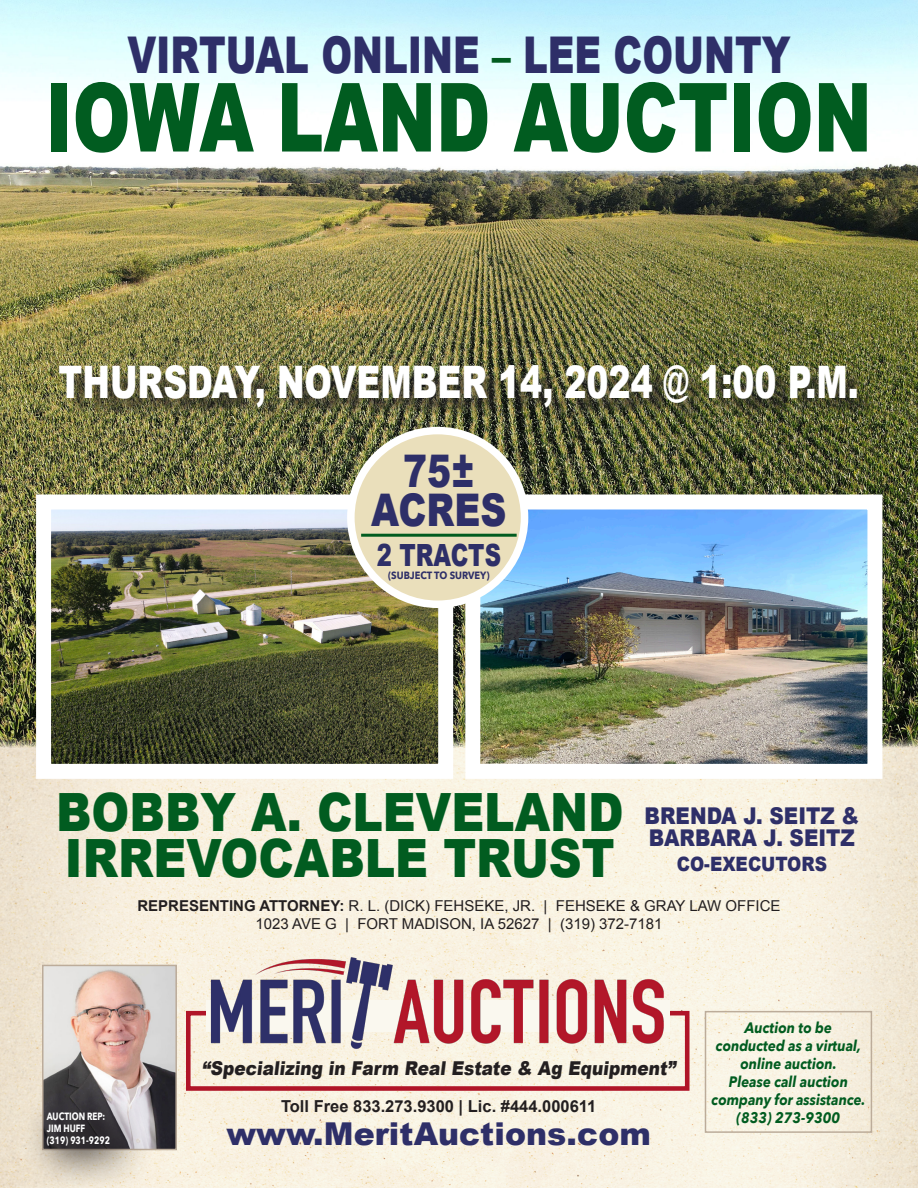
<style>
.page{position:relative;width:918px;height:1188px;background:#fff}
.page>*{position:absolute;margin:0;border:0;box-sizing:border-box;transform-origin:0 0}
.t1{font:900 95.55px "Arial";color:#015c20;scale:.73 1}
.t2{font:900 52.8px "Arial";color:#015c20;scale:.86 1}
.t3{font:900 50.7px "Arial";color:#2e2f68;scale:.73 1}
.t4{font:900 45px/39px "Arial";color:#2e2f68;text-align:center;scale:.8 1}
.t5{font:900 44.85px "Arial";color:#fff;scale:.74 1}
.t6{font:900 31.5px "Arial";letter-spacing:.005em;color:#2e2f68}
.t7{font:900 30.6px "Arial";color:#2e2f68;scale:.74 1}
.t8{font:900 23.1px/22.2px "Arial";color:#2e2f68;scale:.86 1}
.t9{font:900 19.8px "Arial";color:#2e2f68;scale:.86 1}
.t10{font:900 19.05px "Arial";color:#231f20;scale:.89 1}
.t11{font:700 16.5px "Arial";color:#231f20}
.t12{font:italic 700 15.15px/18.1px "Avenir Next";color:#015c20;text-align:center;scale:.89 1}
.t13{font:15px "Arial";color:#231f20}
.t14{font:700 10.5px "Avenir Next";color:#fff;scale:.78 1}
.t15{font:700 10.5px "Avenir Next";color:#2e2f68;scale:.89 1}
.s1{color:#015c20}
.s2{font-weight:700}
</style>
<div class="page">
<svg style="left:0;top:750px;width:918px;height:438px;fill:#f9f1e2"></svg>
<img style="left:0;top:0;width:918px;height:750px">
<div style="left:62px;top:368px;width:814px;height:57px;background:#231f20;opacity:.75"></div>
<img style="left:45px;top:968px;width:129px;height:179px">
<div style="left:42px;top:965px;width:135px;height:185px;border:2px solid #bcac9a"></div>
<div style="left:186px;top:1011px;width:504px;height:80px;border:5px solid #b01528"></div>
<img style="left:205px;top:953px;width:466px;height:100px">
<div style="left:22px;top:1087px;width:133px;height:101px;background:#231f20;opacity:.75"></div>
<img style="left:481px;top:511px;width:385px;height:252px">
<img style="left:52px;top:511px;width:385px;height:252px">
<div style="left:705px;top:1011px;width:167px;height:122px;border:2px solid #bcac9a"></div>
<div style="left:351px;top:431px;width:174px;height:173px;background:#eadfbb;border-radius:50%"></div>
<div style="left:347px;top:427px;width:181px;height:181px;border:8px solid #fff;border-radius:50%"></div>
<hr style="left:361px;top:534px;width:156px;height:3px;background:#015c20">
<p class="t3" style="left:127px;top:18px;width:910px">VIRTUAL ONLINE <span class="s1">–</span> LEE COUNTY</p>
<p class="t1" style="left:45px;top:48px;width:1134px">IOWA LAND AUCTION</p>
<p class="t5" style="left:59px;top:350px;width:1083px">THURSDAY, NOVEMBER 14, 2024 @ 1:00 P.M.</p>
<p class="t4" style="left:371px;top:450px;width:171px">75±<br>ACRES</p>
<p class="t7" style="left:377px;top:533px;width:170px">2 TRACTS</p>
<p class="t15" style="left:388px;top:566px;width:116px">(SUBJECT TO SURVEY)</p>
<p class="t2" style="left:56px;top:774px;width:661px">BOBBY A. CLEVELAND</p>
<p class="t2" style="left:65px;top:819px;width:641px">IRREVOCABLE TRUST</p>
<p class="t8" style="left:645px;top:804px;width:251px">BRENDA J. SEITZ &amp;<br>BARBARA J. SEITZ</p>
<p class="t9" style="left:677px;top:850px;width:176px">CO-EXECUTORS</p>
<p class="t13" style="left:137px;top:896px;width:645px"><span class="s2">REPRESENTING ATTORNEY:</span> R. L. (DICK) FEHSEKE, JR. | FEHSEKE &amp; GRAY LAW OFFICE</p>
<p class="t13" style="left:255px;top:914px;width:409px">1023 AVE G | FORT MADISON, IA 52627 | (319) 372-7181</p>
<p class="t14" style="left:47px;top:1108px;width:76px">AUCTION REP:</p>
<p class="t14" style="left:47px;top:1120px;width:51px">JIM HUFF</p>
<p class="t14" style="left:47px;top:1132px;width:83px">(319) 931-9292</p>
<p class="t10" style="left:202px;top:1055px;width:538px">“Specializing in Farm Real Estate &amp; Ag Equipment”</p>
<p class="t11" style="left:281px;top:1095px;width:317px">Toll Free 833.273.9300 | Lic. #444.000611</p>
<p class="t6" style="left:226px;top:1111px;width:426px">www.MeritAuctions.com</p>
<p class="t12" style="left:716px;top:1018px;width:165px">Auction to be conducted as a virtual, online auction.</p>
<p class="t12" style="left:712px;top:1072px;width:175px">Please call auction company for assistance.</p>
<p class="t12" style="left:737px;top:1109px;width:118px">(833) 273-9300</p>
</div>
